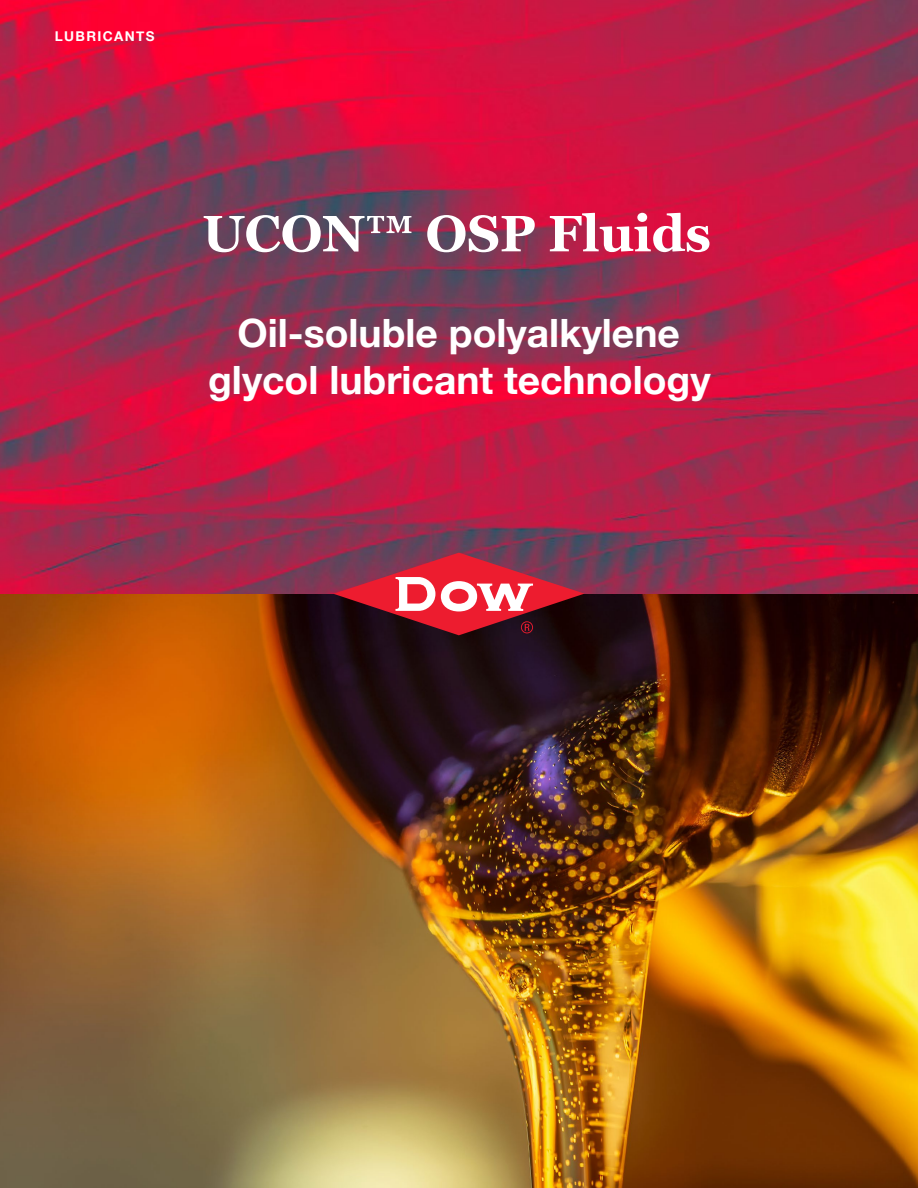
<style>
.page{position:relative;width:918px;height:1188px;background:#fff}
.page>*{position:absolute;margin:0;border:0;box-sizing:border-box;transform-origin:0 0}
.t1{font:700 51px "Georgia";letter-spacing:-.005em;color:#fff}
.t2{font:700 39px/46.8px "Helvetica Neue";color:#fff;text-align:center}
.t3{font:700 13.5px "Helvetica Neue";letter-spacing:.1em;color:#fff}
</style>
<div class="page">
<img style="left:0;top:0;width:918px;height:1188px">
<svg style="left:333px;top:553px;width:252px;height:82px;background:#9c3848"></svg>
<p class="t3" style="left:55px;top:26px;width:101px">LUBRICANTS</p>
<h1 class="t1" style="left:202px;top:201px;width:510px">UCON™ OSP Fluids</h1>
<p class="t2" style="left:208px;top:310px;width:504px">Oil-soluble polyalkylene glycol lubricant technology</p>
</div>
